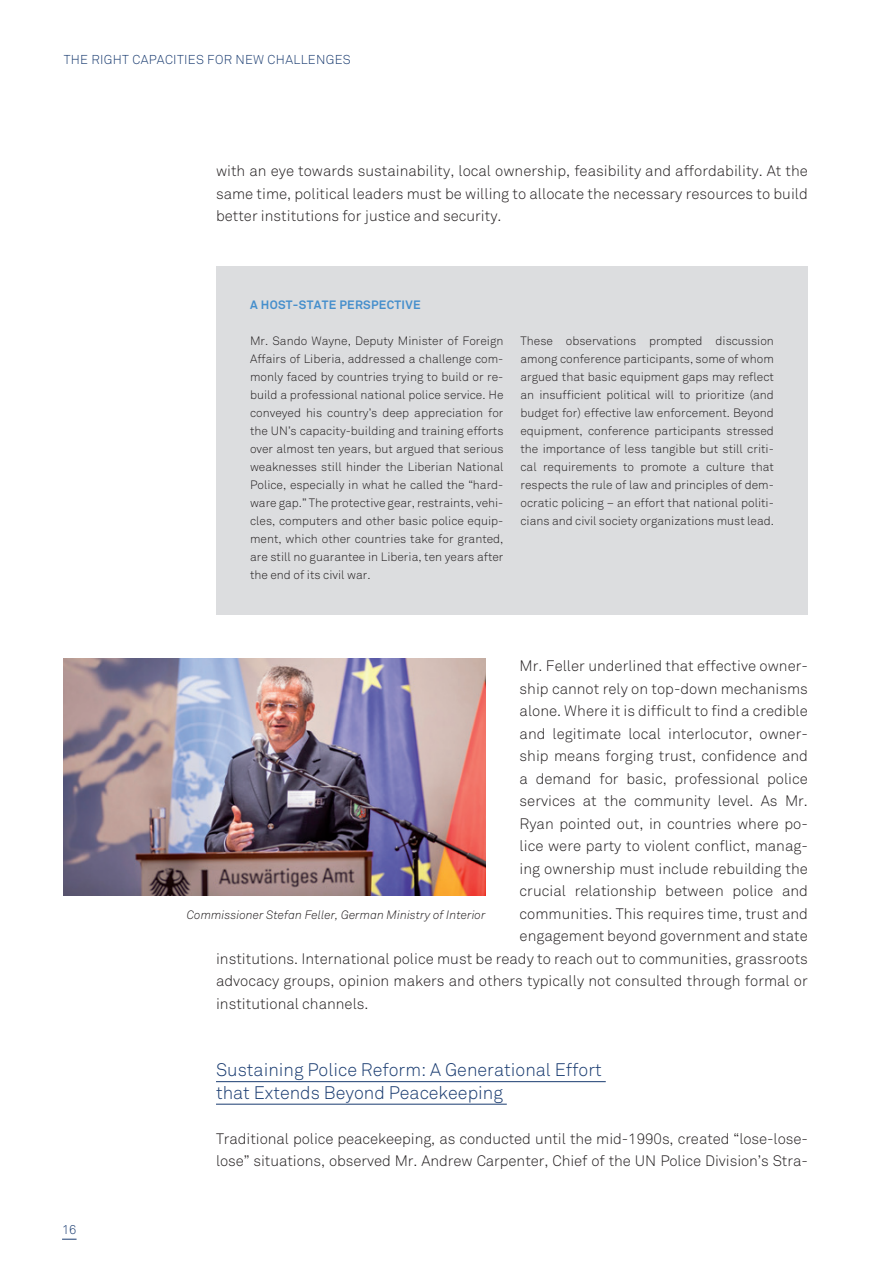
<style>
.page{position:relative;width:893px;height:1263px;background:#fff}
.page>*{position:absolute;margin:0;border:0;box-sizing:border-box;transform-origin:0 0}
.t1{font:300 18px/22.5px "Akkurat";color:#193b70}
.t2{font:300 15px/22.5px "Akkurat";color:#231f20;text-align:justify}
.t3{font:300 12.75px "Akkurat";letter-spacing:.025em;color:#193b70}
.t4{font:300 12px/18px "Akkurat";color:#231f20;text-align:justify}
.t5{font:italic 300 12px "Akkurat";color:#231f20}
.t6{font:700 12px "Akkurat";color:#468fcc}
</style>
<div class="page">
<svg style="left:62px;top:1239px;width:15px;height:1px"></svg>
<hr style="left:216px;top:1081px;width:390px;height:1px;background:#193b70">
<hr style="left:216px;top:1104px;width:291px;height:1px;background:#193b70">
<div style="left:216px;top:266px;width:592px;height:348px;background:#dcdddf"></div>
<img style="left:64px;top:659px;width:422px;height:237px">
<p class="t3" style="left:64px;top:52px;width:289px">The Right Capacities for New Challen ges</p>
<p class="t2" style="left:216px;top:160px;width:593px">with an eye towards sustainability, local ownership, feasibility and affordability. At the same time, political leaders must be willing to allocate the necessary resources to build better institutions for justice and security.</p>
<p class="t6" style="left:250px;top:297px;width:29px">A HOST</p>
<p class="t6" style="left:293px;top:297px;width:22px">-STATE</p>
<p class="t6" style="left:339px;top:297px;width:16px">PERSPECTIVE</p>
<p class="t4" style="left:250px;top:332px;width:255px">Mr. Sando Wayne, Deputy Minister of Foreign Affairs of Liberia, addressed a challenge com&shy;monly faced by countries trying to build or re&shy;build a professional national police service. He conveyed his country’s deep appreciation for the UN’s capacity-building and training efforts over almost ten years, but argued that serious weaknesses still hinder the Liberian National Police, especially in what he called the “hard&shy;ware gap.” The protective gear, restraints, vehi&shy;cles, computers and other basic police equip&shy;ment, which other countries take for granted, are still no guarantee in Liberia, ten years after the end of its civil war.</p>
<p class="t4" style="left:520px;top:332px;width:255px">These observations prompted discussion among conference participants, some of whom argued that basic equipment gaps may reflect an insufficient political will to prioritize (and budget for) effective law enforcement. Beyond equipment, conference participants stressed the importance of less tangible but still criti&shy;cal requirements to promote a culture that respects the rule of law and principles of dem&shy;ocratic policing – an effort that national politi&shy;cians and civil society organizations must lead.</p>
<p class="t2" style="left:520px;top:655px;width:290px">Mr. Feller underlined that effective owner-</p>
<p class="t2" style="left:520px;top:678px;width:290px">ship cannot rely on top-down mechanisms</p>
<p class="t2" style="left:520px;top:700px;width:290px">alone. Where it is difficult to find a credible</p>
<p class="t2" style="left:520px;top:723px;width:290px">and legitimate local interlocutor, owner-</p>
<p class="t2" style="left:520px;top:745px;width:290px">ship means forging trust, confidence and</p>
<p class="t2" style="left:520px;top:768px;width:290px">a demand for basic, professional police</p>
<p class="t2" style="left:520px;top:790px;width:290px">services at the community level. As Mr.</p>
<p class="t2" style="left:520px;top:813px;width:290px">Ryan pointed out, in countries where po-</p>
<p class="t2" style="left:520px;top:835px;width:290px">lice were party to violent conflict, manag-</p>
<p class="t2" style="left:520px;top:858px;width:290px">ing ownership must include rebuilding the</p>
<p class="t2" style="left:520px;top:880px;width:290px">crucial relationship between police and</p>
<p class="t2" style="left:520px;top:903px;width:290px">communities. This requires time, trust and</p>
<p class="t2" style="left:520px;top:925px;width:290px">engagement beyond government and state</p>
<p class="t2" style="left:216px;top:948px;width:593px">institutions. International police must be ready to reach out to communities, grassroots</p>
<p class="t2" style="left:216px;top:970px;width:593px">advocacy groups, opinion makers and others typically not consulted through formal or</p>
<p class="t2" style="left:216px;top:993px;width:154px">institutional channels.</p>
<p class="t5" style="left:187px;top:908px;width:300px">Commissioner Stefan Feller, German Ministry of Interior</p>
<p class="t3" style="left:62px;top:1222px;width:16px">16</p>
<p class="t1" style="left:216px;top:1059px;width:387px">Sustaining Police Reform: A Generational Effort that Extends Beyond Peacekeeping</p>
<p class="t2" style="left:216px;top:1128px;width:593px">Traditional police peacekeeping, as conducted until the mid-1990s, created “lose-lose&shy;lose” situations, observed Mr. Andrew Carpenter, Chief of the UN Police Division’s Stra-</p>
</div>
